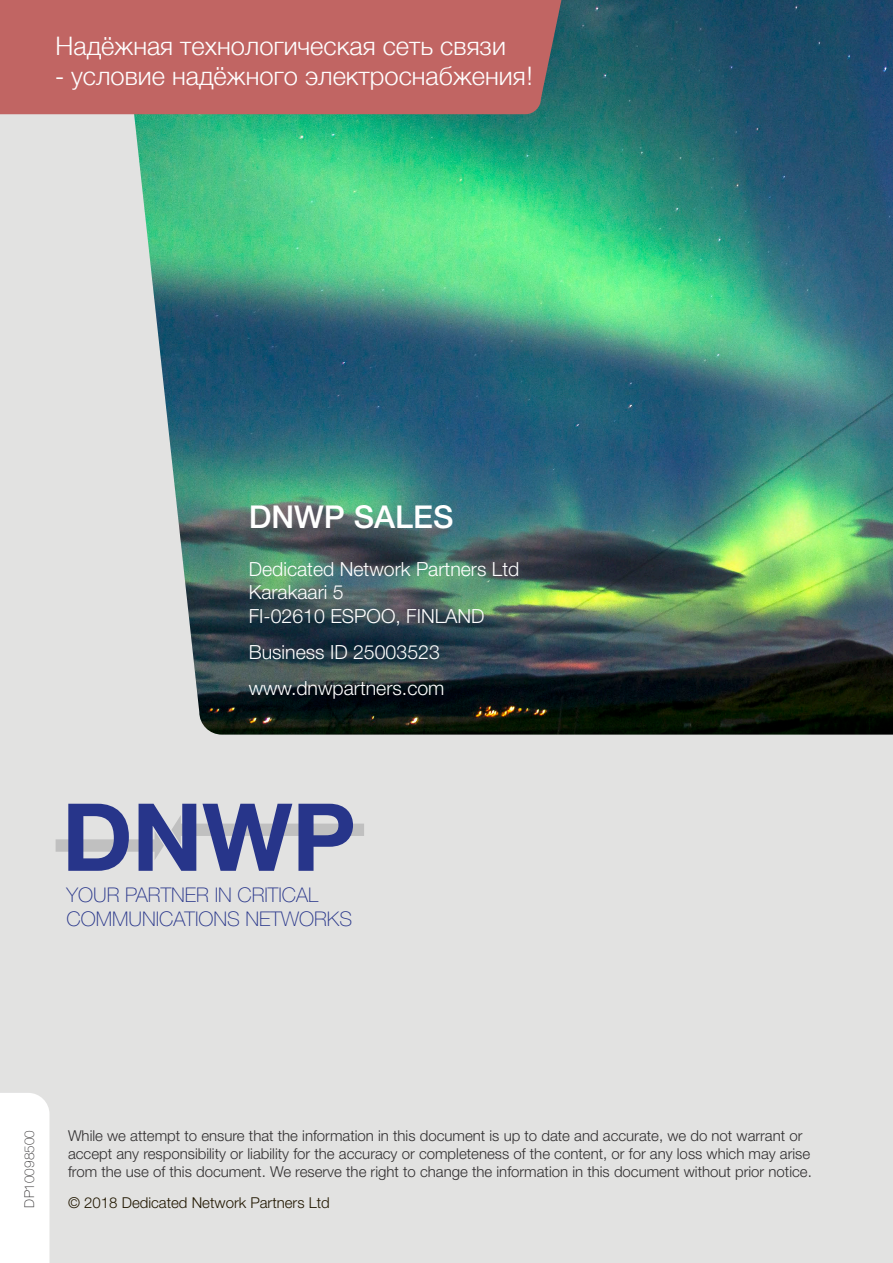
<style>
.page{position:relative;width:893px;height:1263px;background:#e2e2e1}
.page>*{position:absolute;margin:0;border:0;box-sizing:border-box;transform-origin:0 0}
._2nd_title_white{font:500 31.5px "Helvetica Neue LT Std";color:#fff}
._2nd_title_white-2{font:300 25.5px "Helvetica";color:#fff}
._2nd_title_white-3{font:100 20.25px/24px "Helvetica Neue LT Std";color:#27358a}
._2nd_title_white-4{font:300 19.5px/23.4px "Helvetica Neue LT Std";color:#fff}
._2nd_title_white-5{font:300 15px/18px "Helvetica Neue LT Std";color:#312f30}
._2nd_title_white-6{font:300 15px "Helvetica Neue LT Std";color:#211700}
._2nd_title_white-7{font:100 13.5px "Helvetica Neue LT Std";color:#312f30}
</style>
<div class="page">
<img style="left:122px;top:0;width:771px;height:735px">
<svg style="left:0;top:0;width:611px;height:114px;background:#b16463"></svg>
<svg style="left:56px;top:804px;width:308px;height:67px"></svg>
<div style="left:0;top:1093px;width:49px;height:170px;background:#fff"></div>
<p class="_2nd_title_white-2" style="left:56px;top:24px;width:452px">Надёжная технологическая сеть связи</p>
<p class="_2nd_title_white-2" style="left:56px;top:54px;width:480px">- условие надёжного электроснабжения!</p>
<p class="_2nd_title_white" style="left:249px;top:498px;width:206px">DNWP SALES</p>
<p class="_2nd_title_white-4" style="left:249px;top:557px;width:272px">Dedicated Network Partners Ltd<br>Karakaari 5<br>FI-02610 ESPOO, FINLAND</p>
<p class="_2nd_title_white-4" style="left:249px;top:640px;width:193px">Business ID 25003523</p>
<p class="_2nd_title_white-4" style="left:249px;top:676px;width:197px">www.dnwpartners.com</p>
<p class="_2nd_title_white-3" style="left:66px;top:882px;width:287px">YOUR PARTNER IN CRITICAL<br>COMMUNICATIONS NETWORKS</p>
<p class="_2nd_title_white-7" style="left:22px;top:1207px;width:79px;rotate:-90deg">DP10098500</p>
<p class="_2nd_title_white-5" style="left:68px;top:1126px;width:745px">While we attempt to ensure that the information in this document is up to date and accurate, we do not warrant or accept any responsibility or liability for the accuracy or completeness of the content, or for any loss which may arise from the use of this document. We reserve the right to change the information in this document without prior notice.</p>
<p class="_2nd_title_white-6" style="left:68px;top:1194px;width:263px">© 2018 Dedicated Network Partners Ltd</p>
</div>
